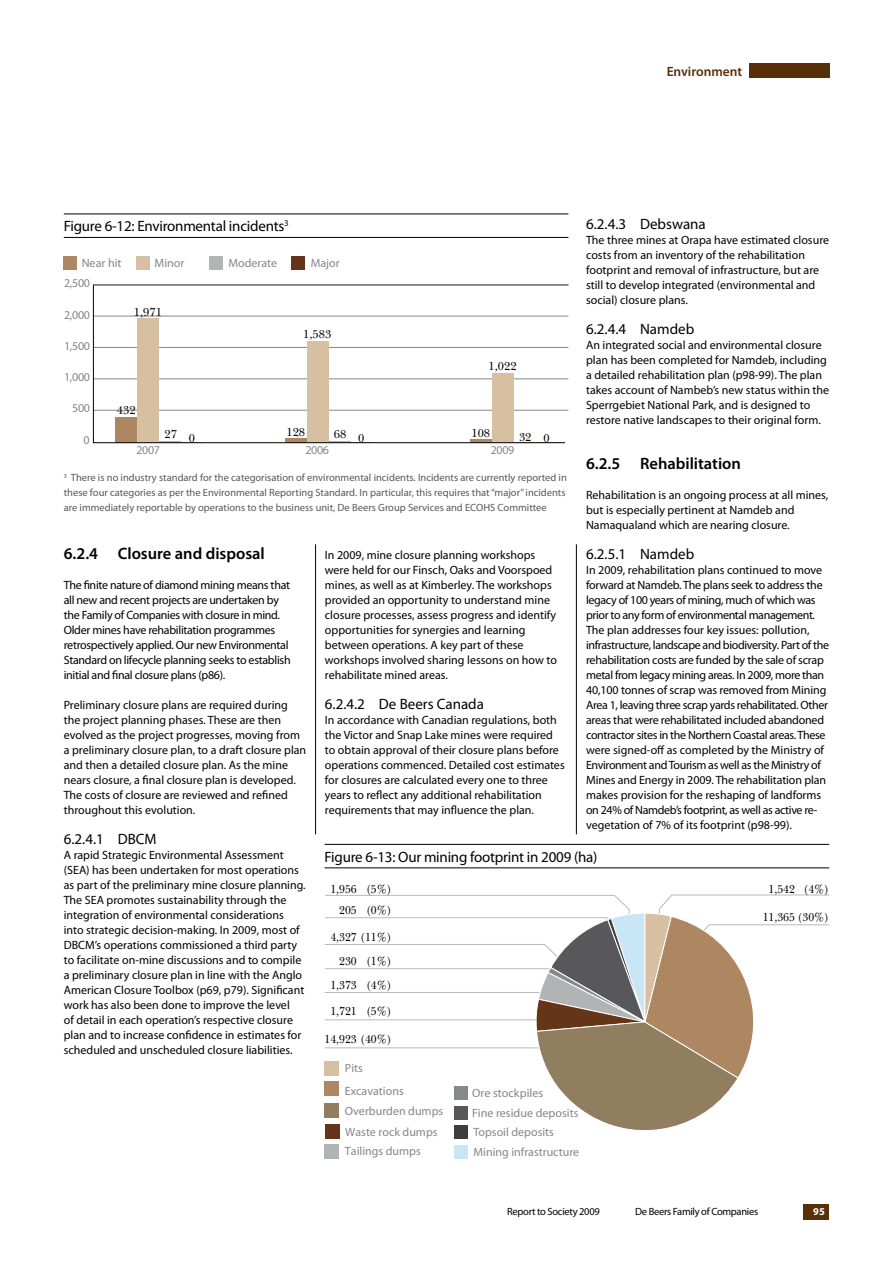
<style>
.page{position:relative;width:893px;height:1263px;background:#fff}
.page>*{position:absolute;margin:0;border:0;box-sizing:border-box;transform-origin:0 0}
.t1{font:600 16.5px "Myriad Pro";color:#000}
.t2{font:15px "Myriad Pro";letter-spacing:-.015em;color:#000}
.t3{font:600 13.5px "Myriad Pro";color:#572f08}
.t4{font:12px/15px "Myriad Pro";color:#000}
.t5{font:12px/15px "Myriad Pro";letter-spacing:-.02em;color:#000}
.t6{font:12px/15px "Myriad Pro";letter-spacing:-.025em;color:#000}
.t7{font:12px/20.4px "Myriad Pro";color:#868689}
.t8{font:12px/21.3px "New Baskerville";color:#000;text-align:right;scale:.94 1}
.t9{font:12px "New Baskerville";color:#000}
.t10{font:10.5px/15px "Myriad Pro";color:#58585a}
.t11{font:10.5px "Myriad Pro";letter-spacing:-.03em;color:#000}
.t12{font:700 10.5px "Myriad Pro";color:#fff}
</style>
<div class="page">
<div style="left:749px;top:64px;width:80px;height:14px;background:#572f08"></div>
<div style="left:804px;top:1204px;width:25px;height:15px;background:#572f08"></div>
<div style="left:325px;top:1144px;width:14px;height:15px;background:#b1b3b4"></div>
<div style="left:454px;top:1145px;width:13px;height:13px;background:#c9e6f6"></div>
<svg style="left:325px;top:894px;width:504px;height:252px"></svg>
<hr style="left:325px;top:844px;width:504px;height:1px;background:#000">
<hr style="left:325px;top:867px;width:504px;height:1px;background:#000">
<hr style="left:64px;top:214px;width:504px;height:1px;background:#000">
<hr style="left:64px;top:237px;width:504px;height:1px;background:#000">
<hr style="left:94px;top:316px;width:474px;height:1px;background:#888787">
<hr style="left:94px;top:284px;width:474px;height:1px;background:#888787">
<hr style="left:94px;top:347px;width:474px;height:1px;background:#888787">
<hr style="left:94px;top:378px;width:474px;height:1px;background:#888787">
<hr style="left:94px;top:410px;width:474px;height:1px;background:#888787">
<div style="left:137px;top:256px;width:13px;height:13px;background:#d7c0a1"></div>
<div style="left:209px;top:256px;width:13px;height:13px;background:#b1b3b4"></div>
<div style="left:292px;top:256px;width:13px;height:13px;background:#663517"></div>
<div style="left:64px;top:256px;width:13px;height:13px;background:#ac8761"></div>
<svg style="left:93px;top:284px;width:473px;height:159px"></svg>
<hr style="left:315px;top:544px;width:1px;height:290px;background:#000">
<hr style="left:576px;top:544px;width:1px;height:290px;background:#000">
<p class="t3" style="left:667px;top:62px;width:77px">Environment</p>
<p class="t2" style="left:586px;top:215px;width:121px">6.2.4.3 Debswana</p>
<p class="t4" style="left:586px;top:232px;width:245px">The three mines at Orapa have estimated closure costs from an inventory of the rehabilitation footprint and removal of infrastructure, but are still to develop integrated (environmental and social) closure plans.</p>
<p class="t2" style="left:586px;top:320px;width:110px">6.2.4.4 Namdeb</p>
<p class="t4" style="left:586px;top:337px;width:245px">An integrated social and environmental closure plan has been completed for Namdeb, including a detailed rehabilitation plan (p98-99). The plan takes account of Nambeb’s new status within the Sperrgebiet National Park, and is designed to restore native landscapes to their original form.</p>
<h1 class="t1" style="left:586px;top:453px;width:156px">6.2.5 Rehabilitation</h1>
<p class="t4" style="left:586px;top:487px;width:244px">Rehabilitation is an ongoing process at all mines, but is especially pertinent at Namdeb and<br>Namaqualand which are nearing closure.</p>
<p class="t2" style="left:586px;top:545px;width:110px">6.2.5.1 Namdeb</p>
<p class="t5" style="left:586px;top:562px;width:245px">In 2009, rehabilitation plans continued to move forward at Namdeb. The plans seek to address the legacy of 100 years of mining, much of which was prior to any form of environmental management.<br>The plan addresses four key issues: pollution, infrastructure, landscape and biodiversity. Part of the rehabilitation costs are funded by the sale of scrap metal from legacy mining areas. In 2009, more than 40,100 tonnes of scrap was removed from Mining Area 1, leaving three scrap yards rehabilitated. Other areas that were rehabilitated included abandoned contractor sites in the Northern Coastal areas. These were signed-off as completed by the Ministry of Environment and Tourism as well as the Ministry of Mines and Energy in 2009. The rehabilitation plan makes provision for the reshaping of landforms on 24% of Namdeb’s footprint, as well as active re&shy;vegetation of 7% of its footprint (p98-99).</p>
<p class="t2" style="left:64px;top:217px;width:226px">Figure 6-12: Environmental incidents<sup>3</sup></p>
<p class="t7" style="left:82px;top:253px;width:41px">Near hit</p>
<p class="t7" style="left:154px;top:253px;width:32px">Minor</p>
<p class="t7" style="left:228px;top:253px;width:50px">Moderate</p>
<p class="t7" style="left:311px;top:253px;width:30px">Major</p>
<p class="t7" style="left:64px;top:273px;width:27px">2,500</p>
<p class="t9" style="left:134px;top:305px;width:30px">1,971</p>
<p class="t7" style="left:64px;top:304px;width:27px">2,000</p>
<p class="t9" style="left:303px;top:327px;width:30px">1,583</p>
<p class="t7" style="left:64px;top:335px;width:27px">1,500</p>
<p class="t9" style="left:489px;top:359px;width:30px">1,022</p>
<p class="t7" style="left:64px;top:367px;width:27px">1,000</p>
<p class="t7" style="left:72px;top:398px;width:19px">500</p>
<p class="t9" style="left:117px;top:403px;width:20px">432</p>
<p class="t9" style="left:286px;top:425px;width:20px">128</p>
<p class="t9" style="left:471px;top:426px;width:20px">108</p>
<p class="t9" style="left:164px;top:427px;width:32px">27 0</p>
<p class="t9" style="left:334px;top:427px;width:32px">68 0</p>
<p class="t9" style="left:519px;top:430px;width:32px">32 0</p>
<p class="t7" style="left:84px;top:429px;width:8px">0</p>
<p class="t7" style="left:136px;top:439px;width:25px">2007</p>
<p class="t7" style="left:305px;top:439px;width:25px">2006</p>
<p class="t7" style="left:491px;top:439px;width:25px">2009</p>
<p class="t10" style="left:64px;top:470px;width:505px"><sup>3</sup> There is no industry standard for the categorisation of environmental incidents. Incidents are currently reported in these four categories as per the Environmental Reporting Standard. In particular, this requires that “major” incidents are immediately reportable by operations to the business unit, De Beers Group Services and ECOHS Committee</p>
<h1 class="t1" style="left:64px;top:543px;width:203px">6.2.4 Closure and disposal</h1>
<p class="t6" style="left:64px;top:577px;width:228px">The finite nature of diamond mining means that all new and recent projects are undertaken by the Family of Companies with closure in mind.<br>Older mines have rehabilitation programmes retrospectively applied. Our new Environmental Standard on lifecycle planning seeks to establish initial and final closure plans (p86).</p>
<p class="t4" style="left:64px;top:697px;width:244px">Preliminary closure plans are required during the project planning phases. These are then evolved as the project progresses, moving from a preliminary closure plan, to a draft closure plan and then a detailed closure plan. As the mine nears closure, a final closure plan is developed.<br>The costs of closure are reviewed and refined throughout this evolution.</p>
<p class="t2" style="left:64px;top:830px;width:94px">6.2.4.1 DBCM</p>
<p class="t4" style="left:64px;top:847px;width:244px">A rapid Strategic Environmental Assessment (SEA) has been undertaken for most operations as part of the preliminary mine closure planning.<br>The SEA promotes sustainability through the integration of environmental considerations into strategic decision-making. In 2009, most of DBCM’s operations commissioned a third party to facilitate on-mine discussions and to compile a preliminary closure plan in line with the Anglo American Closure Toolbox (p69, p79). Significant work has also been done to improve the level<br>of detail in each operation’s respective closure plan and to increase confidence in estimates for scheduled and unscheduled closure liabilities.</p>
<p class="t4" style="left:325px;top:547px;width:233px">In 2009, mine closure planning workshops were held for our Finsch, Oaks and Voorspoed mines, as well as at Kimberley. The workshops provided an opportunity to understand mine closure processes, assess progress and identify opportunities for synergies and learning between operations. A key part of these workshops involved sharing lessons on how to rehabilitate mined areas.</p>
<p class="t2" style="left:325px;top:695px;width:161px">6.2.4.2 De Beers Canada</p>
<p class="t4" style="left:325px;top:712px;width:241px">In accordance with Canadian regulations, both the Victor and Snap Lake mines were required to obtain approval of their closure plans before operations commenced. Detailed cost estimates for closures are calculated every one to three years to reflect any additional rehabilitation requirements that may influence the plan.</p>
<p class="t2" style="left:325px;top:847px;width:274px">Figure 6-13: Our mining footprint in 2009 (ha)</p>
<p class="t8" style="left:366px;top:878px;width:29px;text-align:left">(5%) (0%)</p>
<p class="t8" style="left:330px;top:924px;width:67px;line-height:24.6px">4,327 (11%) (1%)</p>
<p class="t8" style="left:366px;top:1001px;width:29px">(5%)</p>
<p class="t8" style="left:803px;top:878px;width:29px">(4%)</p>
<p class="t8" style="left:763px;top:907px;width:72px">11,365 (30%)</p>
<p class="t8" style="left:769px;top:878px;width:29px">1,542</p>
<p class="t8" style="left:330px;top:878px;width:29px">1,956<br>205</p>
<p class="t8" style="left:330px;top:949px;width:29px;line-height:23.7px">230<br>1,373</p>
<p class="t8" style="left:330px;top:1001px;width:29px">1,721</p>
<p class="t8" style="left:366px;top:974px;width:29px">(4%)</p>
<p class="t8" style="left:325px;top:1028px;width:73px">14,923 (40%)</p>
<p class="t7" style="left:345px;top:1056px;width:60px;line-height:23px">Pits<br>Excavations</p>
<p class="t7" style="left:345px;top:1100px;width:100px">Overburden dumps<br>Waste rock dumps<br>Tailings dumps</p>
<p class="t7" style="left:472px;top:1083px;width:72px">Ore stockpiles</p>
<p class="t7" style="left:472px;top:1103px;width:108px;line-height:19.6px">Fine residue deposits<br>Topsoil deposits<br>Mining infrastructure</p>
<p class="t11" style="left:507px;top:1205px;width:94px">Report to Society 2009</p>
<p class="t11" style="left:635px;top:1205px;width:124px">De Beers Family of Companies</p>
<p class="t12" style="left:813px;top:1205px;width:13px">95</p>
</div>
